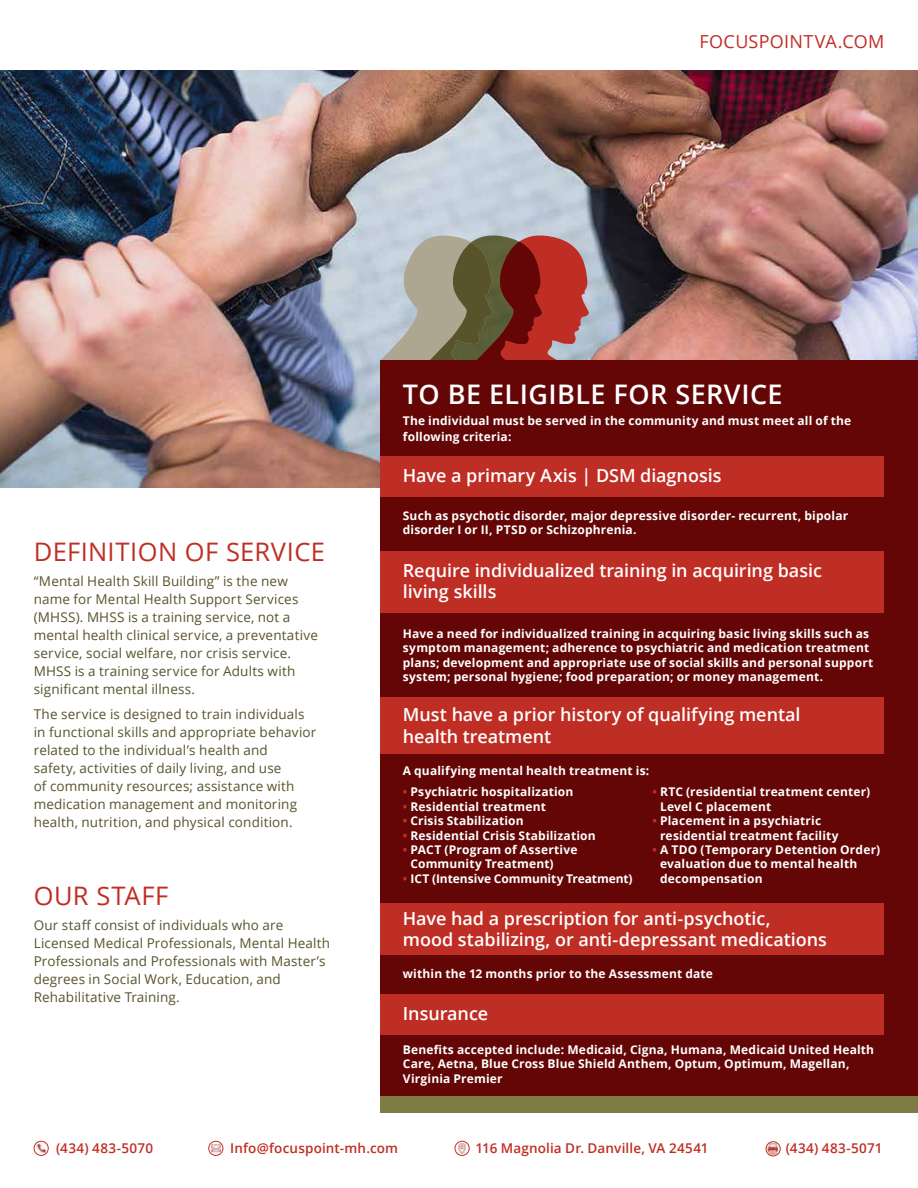
<style>
.page{position:relative;width:918px;height:1188px;background:#fff}
.page>*{position:absolute;margin:0;border:0;box-sizing:border-box;transform-origin:0 0}
.t1{font:600 27px "Open Sans";letter-spacing:.015em;color:#fff}
.t2{font:25.5px "Open Sans";letter-spacing:.02em;color:#bf2e24}
.t3{font:600 18px/21.6px "Open Sans";letter-spacing:-.005em;color:#fff}
.t4{font:18px "Open Sans";letter-spacing:.02em;color:#bf2e24}
.t5{font:13.5px/18px "Open Sans";letter-spacing:.01em;color:#59532b}
.t6{font:600 13.5px "Open Sans";letter-spacing:.01em;color:#bf2e24}
.t7{font:600 13.5px "Open Sans";letter-spacing:.03em;color:#bf2e24}
.t8{font:700 12px/14.4px "Open Sans";letter-spacing:.015em;color:#fff}
.t9{font:700 12px "Open Sans";letter-spacing:-.005em;color:#fff}
.s1{color:#bf2e24}
</style>
<div class="page">
<img style="left:0;top:71px;width:918px;height:417px">
<div style="left:380px;top:360px;width:538px;height:736px;background:#640606"></div>
<div style="left:380px;top:456px;width:504px;height:41px;background:#bf2e24"></div>
<div style="left:380px;top:551px;width:504px;height:61px;background:#bf2e24"></div>
<div style="left:380px;top:698px;width:504px;height:56px;background:#bf2e24"></div>
<div style="left:380px;top:903px;width:504px;height:52px;background:#bf2e24"></div>
<div style="left:380px;top:994px;width:504px;height:41px;background:#bf2e24"></div>
<div style="left:380px;top:1096px;width:538px;height:16px;background:#7e7b44"></div>
<svg style="left:377px;top:235px;width:212px;height:125px"></svg>
<svg style="left:458px;top:1143px;width:8px;height:11px"></svg>
<div style="left:455px;top:1141px;width:15px;height:15px;border:1px solid #bf2e24;border-radius:50%"></div>
<svg style="left:37px;top:1144px;width:9px;height:9px"></svg>
<div style="left:34px;top:1141px;width:15px;height:15px;border:1px solid #bf2e24;border-radius:50%"></div>
<svg style="left:767px;top:1143px;width:12px;height:11px"></svg>
<div style="left:766px;top:1141px;width:15px;height:15px;border:1px solid #bf2e24;border-radius:50%"></div>
<svg style="left:211px;top:1145px;width:10px;height:7px"></svg>
<div style="left:208px;top:1141px;width:15px;height:15px;border:1px solid #bf2e24;border-radius:50%"></div>
<h3 class="t4" style="left:699px;top:29px;width:158px">focuspo intva.com</h3>
<h1 class="t1" style="left:403px;top:376px;width:381px">To be eligi ble for service</h1>
<p class="t8" style="left:403px;top:413px;width:450px;line-height:16.2px">The individual must be served in the community and must meet all of the following criteria:</p>
<h3 class="t3" style="left:403px;top:465px;width:320px">Have a primary Axis | DSM diagnosis</h3>
<h2 class="t2" style="left:34px;top:534px;width:293px">Definition of Service</h2>
<p class="t5" style="left:34px;top:572px;width:286px">“Mental Health Skill Building” is the new name for Mental Health Support Services (MHSS). MHSS is a training service, not a mental health clinical service, a preventative service, social welfare, nor crisis service.<br>MHSS is a training service for Adults with significant mental illness.</p>
<p class="t5" style="left:34px;top:704px;width:284px">The service is designed to train individuals in functional skills and appropriate behavior related to the individual’s health and<br>safety, activities of daily living, and use<br>of community resources; assistance with medication management and monitoring health, nutrition, and physical condition.</p>
<h2 class="t2" style="left:34px;top:878px;width:136px">Our Staff</h2>
<p class="t5" style="left:34px;top:915px;width:298px">Our staff consist of individuals who are Licensed Medical Professionals, Mental Health Professionals and Professionals with Master’s degrees in Social Work, Education, and Rehabilitative Training.</p>
<p class="t8" style="left:403px;top:508px;width:447px">Such as psychotic disorder, major depressive disorder- recurrent, bipolar disorder I or II, PTSD or Schizophrenia.</p>
<h3 class="t3" style="left:403px;top:559px;width:421px">Require individualized training in acquiring basic living skills</h3>
<p class="t8" style="left:403px;top:626px;width:472px">Have a need for individualized training in acquiring basic living skills such as symptom management; adherence to psychiatric and medication treatment plans; development and appropriate use of social skills and personal support system; personal hygiene; food preparation; or money management.</p>
<h3 class="t3" style="left:403px;top:704px;width:399px">Must have a prior history of qualifying mental health treatment</h3>
<p class="t8" style="left:403px;top:764px;width:248px">A qualifying mental health treatment is:</p>
<p class="t8" style="left:403px;top:785px;width:172px"><span class="s1">•</span> Psychiatric hospitalization</p>
<p class="t8" style="left:403px;top:799px;width:145px"><span class="s1">•</span> Residential treatment</p>
<p class="t8" style="left:403px;top:813px;width:122px"><span class="s1">•</span> Crisis Stabilization</p>
<p class="t8" style="left:403px;top:828px;width:194px"><span class="s1">•</span> Residential Crisis Stabilization</p>
<p class="t8" style="left:410px;top:842px;width:169px;text-indent:-8px"><span class="s1">•</span> PACT (Program of Assertive<br>Community Treatment)</p>
<p class="t9" style="left:403px;top:870px;width:231px"><span class="s1">•</span> ICT (Intensive Community Treatment)</p>
<p class="t8" style="left:660px;top:785px;width:212px;text-indent:-8px"><span class="s1">•</span> RTC (residential treatment center)<br>Level C placement</p>
<p class="t8" style="left:660px;top:813px;width:180px;text-indent:-8px"><span class="s1">•</span> Placement in a psychiatric residential treatment facility</p>
<p class="t8" style="left:660px;top:842px;width:222px;text-indent:-8px"><span class="s1">•</span> A TDO (Temporary Detention Order) evaluation due to mental health decompensation</p>
<h3 class="t3" style="left:403px;top:907px;width:426px">Have had a prescription for anti-psychotic,<br>mood stabilizing, or anti-depressant medications</h3>
<p class="t8" style="left:403px;top:966px;width:312px">within the 12 months prior to the Assessment date</p>
<h3 class="t3" style="left:403px;top:1002px;width:87px">Insurance</h3>
<p class="t8" style="left:403px;top:1042px;width:473px">Benefits accepted include: Medicaid, Cigna, Humana, Medicaid United Health<br>Care, Aetna, Blue Cross Blue Shield Anthem, Optum, Optimum, Magellan,<br>Virginia Premier</p>
<p class="t7" style="left:56px;top:1139px;width:98px">(434) 483-5070</p>
<p class="t6" style="left:230px;top:1139px;width:169px">Info@focuspoint-mh.com</p>
<p class="t6" style="left:475px;top:1139px;width:235px">116 Magnolia Dr. Danville, VA 24541</p>
<p class="t7" style="left:786px;top:1139px;width:98px">(434) 483-5071</p>
</div>
